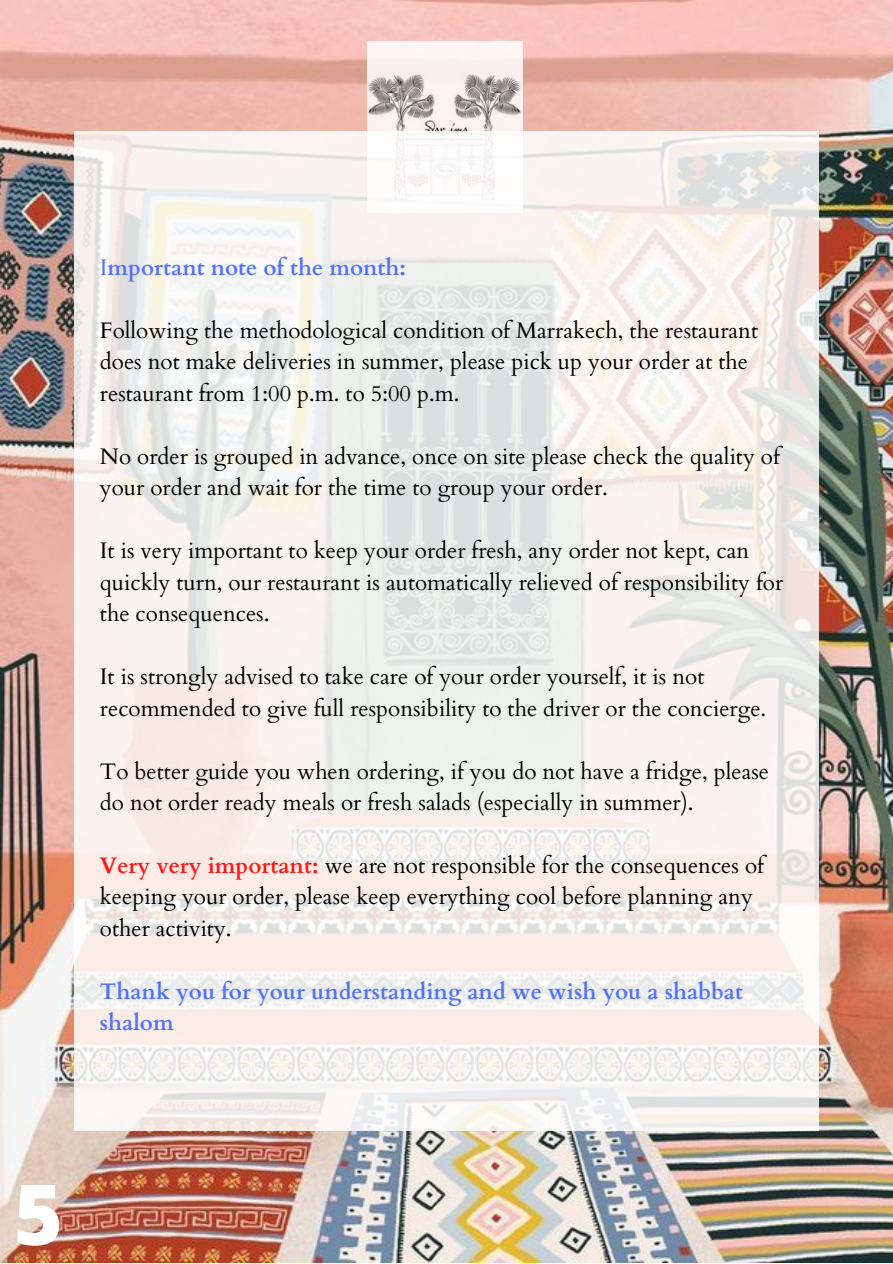
<style>
.page{position:relative;width:893px;height:1264px;background:#fff}
.page>*{position:absolute;margin:0;border:0;box-sizing:border-box;transform-origin:0 0}
.t1{font:800 83.85px "Open Sans";color:#fff}
.t2{font:22.5px/31.5px "Cardo";color:#000}
.t3{font:700 22.5px/31.5px "Cardo";color:#5271ff}
.s1{font-weight:400}
.s2{font-weight:700;color:#ff1616}
</style>
<div class="page">
<img style="left:0;top:0;width:892px;height:1262px">
<img style="left:367px;top:41px;width:155px;height:91px">
<img style="left:75px;top:132px;width:743px;height:998px">
<p class="t3" style="left:100px;top:252px;width:307px"><span class="s1">I</span>mportant note of the month:</p>
<p class="t2" style="left:100px;top:315px;width:659px">Following the methodological condition of Marrakech, the restaurant does not make deliveries in summer, please pick up your order at the restaurant from 1:00 p.m. to 5:00 p.m.</p>
<p class="t2" style="left:100px;top:441px;width:681px">No order is grouped in advance, once on site please check the quality of your order and wait for the time to group your order.</p>
<p class="t2" style="left:100px;top:535px;width:684px">It is very important to keep your order fresh, any order not kept, can quickly turn, our restaurant is automatically relieved of responsibility for the consequences.</p>
<p class="t2" style="left:100px;top:661px;width:667px">It is strongly advised to take care of your order yourself, it is not recommended to give full responsibility to the driver or the concierge.</p>
<p class="t2" style="left:100px;top:755px;width:670px">To better guide you when ordering, if you do not have a fridge, please do not order ready meals or fresh salads (especially in summer).</p>
<p class="t2" style="left:100px;top:850px;width:665px"><span class="s2">Very very important:</span> we are not responsible for the consequences of keeping your order, please keep everything cool before planning any other activity.</p>
<p class="t3" style="left:100px;top:976px;width:644px">Thank you for your understanding and we wish you a shabbat shalom</p>
<h1 class="t1" style="left:14px;top:1155px;width:51px">5</h1>
</div>
